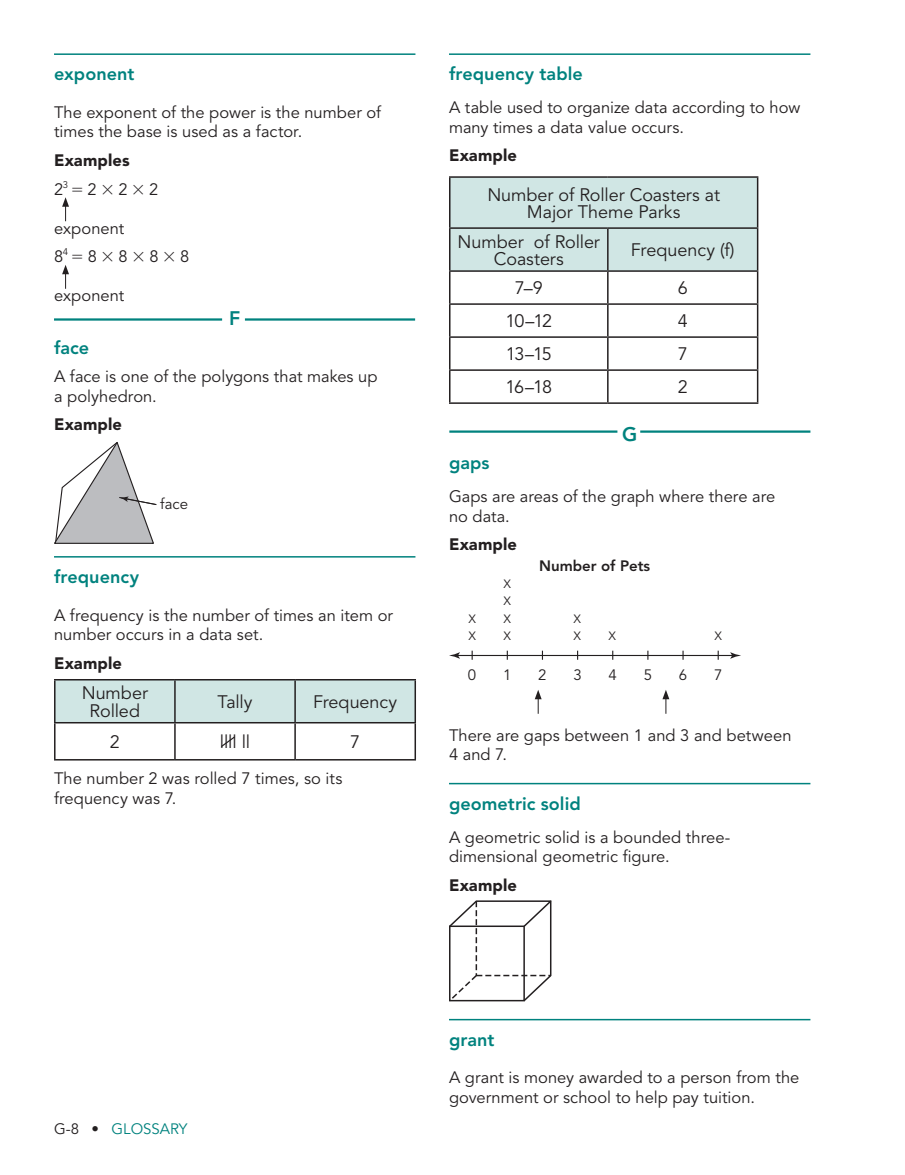
<style>
.page{position:relative;width:905px;height:1175px;background:#fff}
.page>*{position:absolute;margin:0;border:0;box-sizing:border-box;transform-origin:0 0}
.Gloss_Head{font:800 19.5px "Avenir LT Std";color:#00827e}
.table_txt{font:18px/17.4px "Avenir LT Std";letter-spacing:-.005em;color:#231f20;text-align:center}
.Gloss_Term_Line{font:800 18px "Avenir LT Std";letter-spacing:.005em;color:#00827e}
.Gloss_Term{font:800 18px "Avenir LT Std";color:#00827e}
.para_start{font:16.5px/19.5px "Avenir LT Std";color:#231f20}
.Example{font:900 16.5px "Avenir LT Std";letter-spacing:.005em;color:#231f20}
.t1{font:15px "Avenir LT Std";color:#00827e}
.t2{font:15px "Avenir LT Std";color:#231f20}
.t3{font:800 15px "Avenir LT Std";color:#231f20}
.t4{font:12px/17px "Avenir LT Std";color:#231f20}
.s1{font-family:"Mathematical Pi OTF1"}
.s2{color:#231f20}
</style>
<div class="page">
<hr style="left:54px;top:53px;width:361px;height:2px;background:#00827e">
<hr style="left:54px;top:556px;width:361px;height:1px;background:#00827e">
<svg style="left:54px;top:442px;width:103px;height:102px"></svg>
<div style="left:56px;top:680px;width:358px;height:42px;background:#d0e6e4"></div>
<hr style="left:54px;top:679px;width:121px;height:1px;background:#231f20">
<hr style="left:54px;top:680px;width:2px;height:42px;background:#231f20">
<hr style="left:54px;top:722px;width:121px;height:1px;background:#231f20">
<hr style="left:54px;top:723px;width:2px;height:36px;background:#231f20">
<hr style="left:54px;top:759px;width:121px;height:1px;background:#231f20">
<hr style="left:175px;top:679px;width:120px;height:1px;background:#231f20">
<hr style="left:174px;top:680px;width:2px;height:42px;background:#231f20">
<hr style="left:295px;top:679px;width:121px;height:1px;background:#231f20">
<hr style="left:294px;top:680px;width:2px;height:42px;background:#231f20">
<hr style="left:414px;top:680px;width:2px;height:42px;background:#231f20">
<hr style="left:175px;top:722px;width:120px;height:1px;background:#231f20">
<hr style="left:174px;top:723px;width:2px;height:36px;background:#231f20">
<hr style="left:295px;top:722px;width:121px;height:1px;background:#231f20">
<hr style="left:294px;top:723px;width:2px;height:36px;background:#231f20">
<hr style="left:414px;top:723px;width:2px;height:36px;background:#231f20">
<hr style="left:175px;top:759px;width:120px;height:1px;background:#231f20">
<hr style="left:295px;top:759px;width:121px;height:1px;background:#231f20">
<svg style="left:221px;top:736px;width:14px;height:11px"></svg>
<hr style="left:449px;top:53px;width:361px;height:2px;background:#00827e">
<hr style="left:449px;top:783px;width:361px;height:1px;background:#00827e">
<hr style="left:449px;top:1018px;width:361px;height:2px;background:#00827e">
<div style="left:450px;top:178px;width:306px;height:92px;background:#d0e6e4"></div>
<hr style="left:756px;top:178px;width:2px;height:49px;background:#231f20">
<hr style="left:449px;top:176px;width:159px;height:2px;background:#231f20">
<hr style="left:449px;top:178px;width:1px;height:49px;background:#231f20">
<hr style="left:608px;top:176px;width:150px;height:2px;background:#231f20">
<hr style="left:449px;top:227px;width:159px;height:2px;background:#231f20">
<hr style="left:449px;top:229px;width:1px;height:41px;background:#231f20">
<hr style="left:449px;top:270px;width:159px;height:2px;background:#231f20">
<hr style="left:449px;top:272px;width:1px;height:31px;background:#231f20">
<hr style="left:449px;top:303px;width:159px;height:2px;background:#231f20">
<hr style="left:449px;top:305px;width:1px;height:31px;background:#231f20">
<hr style="left:449px;top:336px;width:159px;height:2px;background:#231f20">
<hr style="left:449px;top:338px;width:1px;height:31px;background:#231f20">
<hr style="left:449px;top:369px;width:159px;height:2px;background:#231f20">
<hr style="left:449px;top:371px;width:1px;height:31px;background:#231f20">
<hr style="left:449px;top:402px;width:159px;height:2px;background:#231f20">
<hr style="left:608px;top:227px;width:150px;height:2px;background:#231f20">
<hr style="left:607px;top:229px;width:1px;height:41px;background:#231f20">
<hr style="left:756px;top:229px;width:2px;height:41px;background:#231f20">
<hr style="left:608px;top:270px;width:150px;height:2px;background:#231f20">
<hr style="left:607px;top:272px;width:1px;height:31px;background:#231f20">
<hr style="left:756px;top:272px;width:2px;height:31px;background:#231f20">
<hr style="left:608px;top:303px;width:150px;height:2px;background:#231f20">
<hr style="left:607px;top:305px;width:1px;height:31px;background:#231f20">
<hr style="left:756px;top:305px;width:2px;height:31px;background:#231f20">
<hr style="left:608px;top:336px;width:150px;height:2px;background:#231f20">
<hr style="left:607px;top:338px;width:1px;height:31px;background:#231f20">
<hr style="left:756px;top:338px;width:2px;height:31px;background:#231f20">
<hr style="left:608px;top:369px;width:150px;height:2px;background:#231f20">
<hr style="left:607px;top:371px;width:1px;height:31px;background:#231f20">
<hr style="left:756px;top:371px;width:2px;height:31px;background:#231f20">
<hr style="left:608px;top:402px;width:150px;height:2px;background:#231f20">
<hr style="left:456px;top:655px;width:277px;height:1px;background:#231f20">
<svg style="left:730px;top:652px;width:11px;height:6px"></svg>
<svg style="left:449px;top:652px;width:11px;height:6px"></svg>
<svg style="left:506px;top:650px;width:2px;height:9px"></svg>
<svg style="left:449px;top:900px;width:102px;height:101px"></svg>
<svg style="left:62px;top:197px;width:7px;height:24px"></svg>
<svg style="left:62px;top:265px;width:7px;height:24px"></svg>
<hr style="left:54px;top:318px;width:168px;height:2px;background:#00827e">
<hr style="left:245px;top:318px;width:170px;height:2px;background:#00827e">
<hr style="left:449px;top:430px;width:168px;height:3px;background:#00827e">
<hr style="left:640px;top:430px;width:170px;height:3px;background:#00827e">
<svg style="left:534px;top:690px;width:7px;height:23px"></svg>
<svg style="left:662px;top:690px;width:7px;height:23px"></svg>
<p class="Gloss_Term_Line" style="left:54px;top:64px;width:82px">exponent</p>
<p class="para_start" style="left:54px;top:103px;width:328px">The exponent of the power is the number of times the base is used as a factor.</p>
<p class="Example" style="left:54px;top:150px;width:77px">Examples</p>
<p class="para_start" style="left:54px;top:179px;width:106px">2<sup>3</sup> <span class="s1">5</span> 2 <span class="s1">3</span> 2 <span class="s1">3</span> 2</p>
<p class="para_start" style="left:54px;top:218px;width:72px">exponent</p>
<p class="para_start" style="left:54px;top:247px;width:137px">8<sup>4</sup> <span class="s1">5</span> 8 <span class="s1">3</span> 8 <span class="s1">3</span> 8 <span class="s1">3</span> 8</p>
<p class="para_start" style="left:54px;top:286px;width:72px">exponent</p>
<p class="Gloss_Head" style="left:229px;top:307px;width:13px">F</p>
<p class="Gloss_Term" style="left:54px;top:337px;width:37px">face</p>
<p class="para_start" style="left:54px;top:367px;width:325px">A face is one of the polygons that makes up a polyhedron.</p>
<p class="Example" style="left:54px;top:414px;width:69px">Example</p>
<p class="t2" style="left:160px;top:495px;width:29px">face</p>
<p class="Gloss_Term_Line" style="left:54px;top:566px;width:86px">frequency</p>
<p class="para_start" style="left:54px;top:605px;width:340px">A frequency is the number of times an item or number occurs in a data set.</p>
<p class="Example" style="left:54px;top:653px;width:69px">Example</p>
<p class="table_txt" style="left:82px;top:685px;width:68px">Number<br>Rolled</p>
<p class="table_txt" style="left:217px;top:693px;width:36px">Tally</p>
<p class="table_txt" style="left:313px;top:693px;width:86px">Frequency</p>
<p class="table_txt" style="left:110px;top:733px;width:12px">2</p>
<p class="table_txt" style="left:220px;top:733px;width:32px">llll ll</p>
<p class="table_txt" style="left:350px;top:733px;width:12px">7</p>
<p class="para_start" style="left:54px;top:769px;width:290px">The number 2 was rolled 7 times, so its frequency was 7.</p>
<p class="Gloss_Term_Line" style="left:449px;top:64px;width:135px">frequency table</p>
<p class="para_start" style="left:449px;top:98px;width:353px">A table used to organize data according to how many times a data value occurs.</p>
<p class="Example" style="left:449px;top:146px;width:69px">Example</p>
<p class="table_txt" style="left:487px;top:186px;width:234px">Number of Roller Coasters at<br>Major Theme Parks</p>
<p class="table_txt" style="left:457px;top:233px;width:144px">Number of Roller<br>Coasters</p>
<p class="table_txt" style="left:631px;top:242px;width:105px">Frequency (f)</p>
<p class="table_txt" style="left:515px;top:280px;width:29px">7–9</p>
<p class="table_txt" style="left:677px;top:280px;width:12px">6</p>
<p class="table_txt" style="left:505px;top:313px;width:48px">10–12</p>
<p class="table_txt" style="left:677px;top:313px;width:12px">4</p>
<p class="table_txt" style="left:505px;top:346px;width:48px">13–15</p>
<p class="table_txt" style="left:677px;top:346px;width:12px">7</p>
<p class="table_txt" style="left:505px;top:379px;width:48px">16–18</p>
<p class="table_txt" style="left:677px;top:379px;width:12px">2</p>
<p class="Gloss_Head" style="left:622px;top:422px;width:17px">G</p>
<p class="Gloss_Term_Line" style="left:449px;top:452px;width:42px">gaps</p>
<p class="para_start" style="left:449px;top:487px;width:328px">Gaps are areas of the graph where there are no data.</p>
<p class="Example" style="left:449px;top:534px;width:69px">Example</p>
<p class="t4" style="left:503px;top:576px;width:9px">X</p>
<p class="t4" style="left:503px;top:593px;width:9px">X</p>
<p class="t4" style="left:468px;top:610px;width:9px">X<br>X</p>
<p class="t4" style="left:503px;top:610px;width:9px">X<br>X</p>
<p class="t3" style="left:539px;top:556px;width:113px">Number of Pets</p>
<p class="t4" style="left:573px;top:610px;width:9px">X<br>X</p>
<p class="t4" style="left:608px;top:627px;width:9px">X</p>
<p class="t4" style="left:714px;top:627px;width:9px">X</p>
<p class="t2" style="left:468px;top:666px;width:10px">0</p>
<p class="t2" style="left:503px;top:666px;width:10px">1</p>
<p class="t2" style="left:538px;top:666px;width:10px">2</p>
<p class="t2" style="left:573px;top:666px;width:10px">3</p>
<p class="t2" style="left:608px;top:666px;width:10px">4</p>
<p class="t2" style="left:643px;top:666px;width:10px">5</p>
<p class="t2" style="left:679px;top:666px;width:10px">6</p>
<p class="t2" style="left:714px;top:666px;width:10px">7</p>
<p class="para_start" style="left:449px;top:726px;width:344px">There are gaps between 1 and 3 and between<br>4 and 7.</p>
<p class="Gloss_Term_Line" style="left:449px;top:793px;width:133px">geometric solid</p>
<p class="para_start" style="left:449px;top:828px;width:283px">A geometric solid is a bounded three&shy;dimensional geometric figure.</p>
<p class="Example" style="left:449px;top:875px;width:69px">Example</p>
<p class="t1" style="left:54px;top:1120px;width:135px"><span class="s2">G-8 •</span> Glossary</p>
<p class="Gloss_Term_Line" style="left:449px;top:1029px;width:47px">grant</p>
<p class="para_start" style="left:449px;top:1068px;width:352px">A grant is money awarded to a person from the government or school to help pay tuition.</p>
</div>
